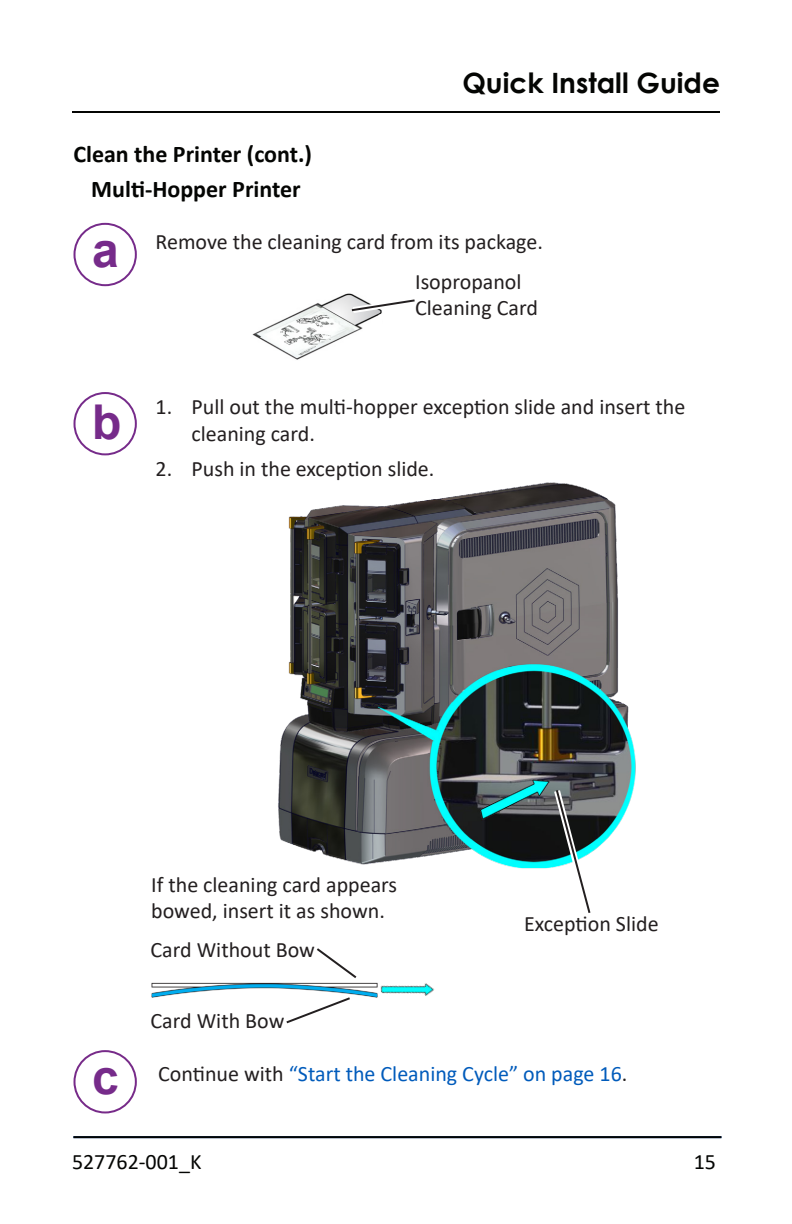
<style>
.page{position:relative;width:792px;height:1224px;background:#fff}
.page>*{position:absolute;margin:0;border:0;box-sizing:border-box;transform-origin:0 0}
.Letter{font:700 48px "Arial";color:#762b8a}
.t1{font:700 28px "Century Gothic";color:#040503}
.Heading_2{font:700 24px "Calibri";color:#040503}
.Callout{font:22px/26.4px "Calibri";color:#231f20}
.Body{font:22px "Calibri";color:#005bbb}
.Body-2{font:22px "Calibri";color:#231f20}
.t2{font:22px "Calibri";color:#040503}
.s1{color:#231f20}
</style>
<div class="page">
<div style="left:73px;top:223px;width:64px;height:63px;border:2px solid #762b8a;border-radius:50%"></div>
<div style="left:73px;top:392px;width:64px;height:63px;border:2px solid #762b8a;border-radius:50%"></div>
<div style="left:73px;top:1050px;width:64px;height:63px;border:2px solid #772b89;border-radius:50%"></div>
<img style="left:278px;top:482px;width:358px;height:386px">
<svg style="left:550px;top:784px;width:46px;height:129px"></svg>
<img style="left:252px;top:293px;width:123px;height:67px">
<svg style="left:346px;top:294px;width:69px;height:23px"></svg>
<img style="left:380px;top:983px;width:54px;height:13px">
<img style="left:151px;top:982px;width:227px;height:16px">
<svg style="left:284px;top:948px;width:80px;height:76px"></svg>
<hr style="left:72px;top:111px;width:648px;height:2px;background:#040503">
<hr style="left:73px;top:1136px;width:648px;height:2px;background:#040503">
<p class="Heading_2" style="left:73px;top:137px;width:240px">Clean the Printer (cont.)</p>
<p class="Heading_2" style="left:91px;top:172px;width:211px">Multi-Hopper Printer</p>
<p class="t1" style="left:462px;top:62px;width:259px">Quick Install Guide</p>
<p class="Letter" style="left:92px;top:216px;width:28px">a</p>
<p class="Letter" style="left:92px;top:389px;width:31px">b</p>
<p class="Body-2" style="left:156px;top:227px;width:389px">Remove the cleaning card from its package.</p>
<p class="Callout" style="left:415px;top:268px;width:124px">Isopropanol<br>Cleaning Card</p>
<p class="Callout" style="left:192px;top:393px;width:495px;text-indent:-36px">1. Pull out the multi-hopper exception slide and insert the cleaning card.</p>
<p class="Callout" style="left:156px;top:455px;width:280px">2. Push in the exception slide.</p>
<p class="Letter" style="left:92px;top:1044px;width:28px">c</p>
<p class="Callout" style="left:151px;top:871px;width:248px">If the cleaning card appears bowed, insert it as shown.</p>
<p class="Callout" style="left:151px;top:935px;width:166px">Card Without Bow</p>
<p class="Callout" style="left:151px;top:1007px;width:135px">Card With Bow</p>
<p class="Callout" style="left:524px;top:910px;width:136px">Exception Slide</p>
<p class="Body" style="left:158px;top:1058px;width:471px"><span class="s1">Continue with</span> “Start the Cleaning Cycle” on page 16<span class="s1">.</span></p>
<p class="t2" style="left:72px;top:1146px;width:131px">527762-001_K</p>
<p class="t2" style="left:694px;top:1146px;width:24px">15</p>
</div>
